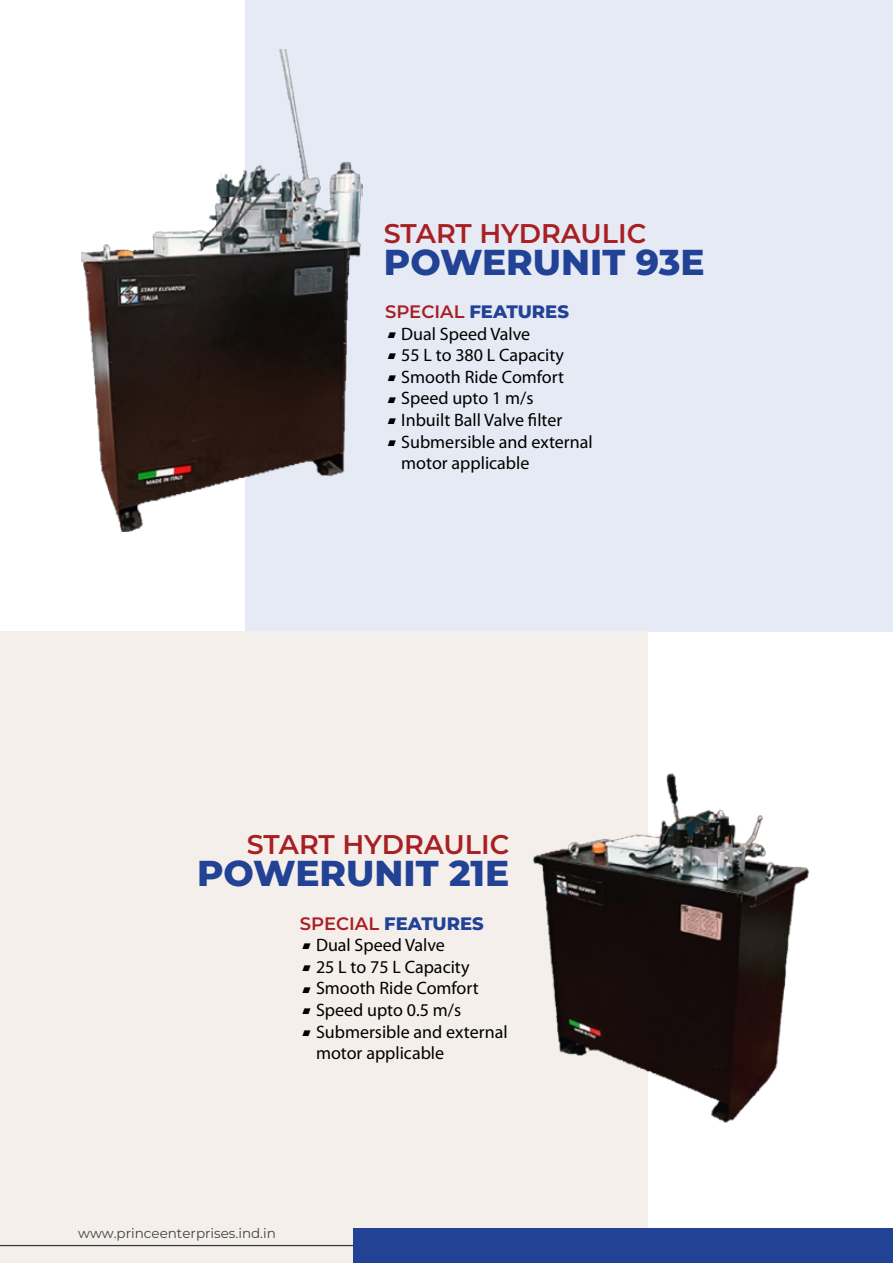
<style>
.page{position:relative;width:893px;height:1263px;background:#fff}
.page>*{position:absolute;margin:0;border:0;box-sizing:border-box;transform-origin:0 0}
.t1{font:800 36px "Montserrat";color:#214295}
.t2{font:600 27px "Montserrat";color:#a81f24}
.t3{font:18px/21.6px "Myriad Pro";color:#000}
.t4{font:800 18px "Montserrat";color:#214295}
.t5{font:100 13.5px "Montserrat";color:#404041}
.s1{font-weight:600;color:#a81f24}
</style>
<div class="page">
<div style="left:245px;top:0;width:648px;height:631px;background:#e6eaf4"></div>
<div style="left:0;top:631px;width:648px;height:632px;background:#f4efea"></div>
<hr style="left:0;top:1245px;width:356px;height:1px;background:#353537">
<div style="left:353px;top:1228px;width:540px;height:35px;background:#214295"></div>
<img style="left:533px;top:773px;width:277px;height:350px">
<img style="left:81px;top:49px;width:281px;height:483px">
<h2 class="t2" style="left:384px;top:214px;width:264px">START HYDRAULIC</h2>
<h1 class="t1" style="left:384px;top:235px;width:322px">POWERUNIT 93E</h1>
<p class="t4" style="left:385px;top:298px;width:185px"><span class="s1">SPECIAL</span> FEATURES</p>
<p class="t3" style="left:401px;top:323px;width:130px">Dual Speed Valve</p>
<p class="t3" style="left:401px;top:345px;width:164px">55 L to 380 L Capacity</p>
<p class="t3" style="left:401px;top:366px;width:164px">Smooth Ride Comfort</p>
<p class="t3" style="left:401px;top:388px;width:134px">Speed upto 1 m/s</p>
<p class="t3" style="left:401px;top:409px;width:163px">Inbuilt Ball Valve filter</p>
<p class="t3" style="left:401px;top:431px;width:193px">Submersible and external motor applicable</p>
<h2 class="t2" style="left:247px;top:825px;width:264px">START HYDRAULIC</h2>
<h1 class="t1" style="left:197px;top:846px;width:314px">POWERUNIT 21E</h1>
<p class="t4" style="left:300px;top:910px;width:185px"><span class="s1">SPECIAL</span> FEATURES</p>
<p class="t3" style="left:316px;top:935px;width:130px">Dual Speed Valve</p>
<p class="t3" style="left:316px;top:956px;width:155px">25 L to 75 L Capacity</p>
<p class="t3" style="left:316px;top:978px;width:164px">Smooth Ride Comfort</p>
<p class="t3" style="left:316px;top:999px;width:147px">Speed upto 0.5 m/s</p>
<p class="t3" style="left:316px;top:1021px;width:193px">Submersible and external motor applicable</p>
<p class="t5" style="left:78px;top:1224px;width:199px">www.princeenterprises.ind.in</p>
</div>
